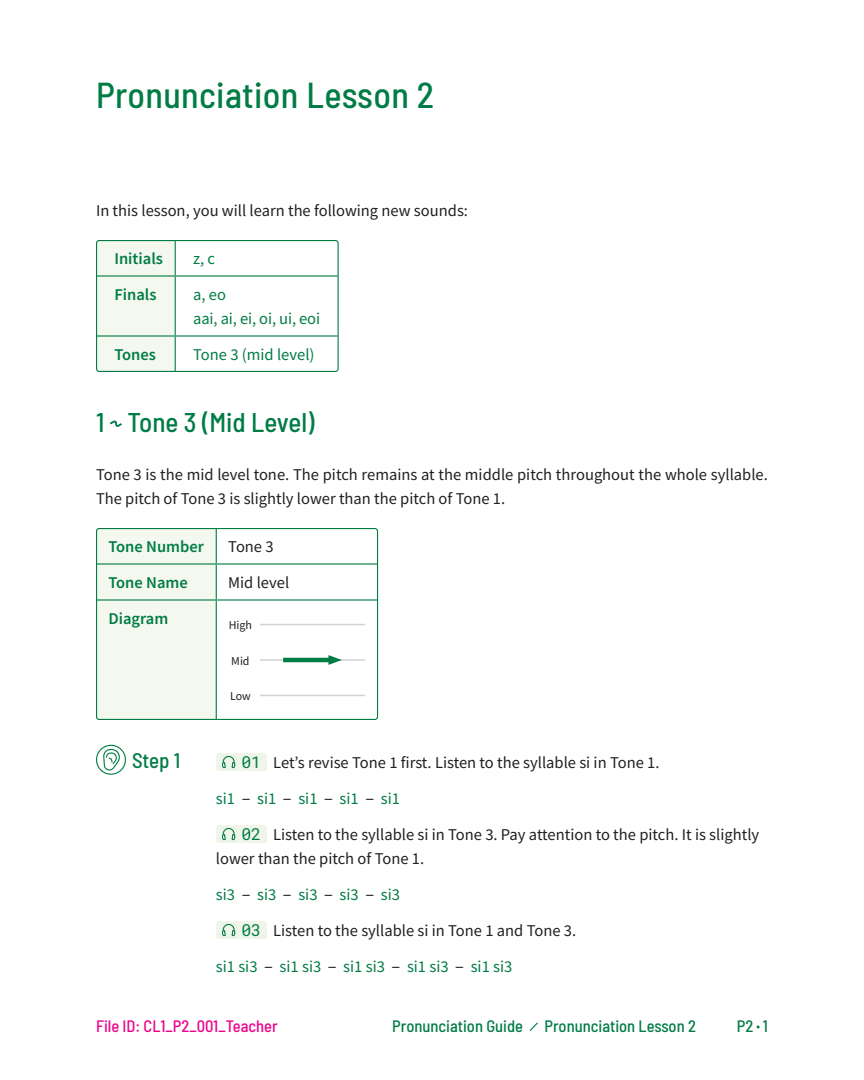
<style>
.page{position:relative;width:864px;height:1080px;background:#fff}
.page>*{position:absolute;margin:0;border:0;box-sizing:border-box;transform-origin:0 0}
.SectionHeading-Regular{font:500 semi-condensed 36px "Barlow";letter-spacing:.01em;color:#007c45}
.t1{font:500 semi-condensed 27px "Barlow";color:#007c45}
.BoxHeading-Regular{font:500 semi-condensed 21px "Barlow";color:#007c45}
.Main-Regular{font:16.5px/24px "Source Sans Pro";color:#231f20}
.Main-Regular_8T{font:16.5px "Source Sans Pro";color:#007c45}
.Main-Regular-2{font:600 16.5px "Source Sans Pro";color:#007c45}
.t2{font:500 semi-condensed 16.5px "Barlow";color:#007c45}
.Main-Regular-3{font:16.5px "Source Sans Pro";letter-spacing:-.005em;color:#007c45}
.Main-Regular-4{font:500 semi-condensed 16.5px "Barlow";color:#ed028c}
.t3{font:16.5px "Roboto Mono";color:#007c45}
.Main-Regular-5{font:12px "Source Sans Pro";color:#231f20}
.s1{font-family:"Noto Sans HK";color:#231f20}
</style>
<div class="page">
<svg style="left:529px;top:1022px;width:9px;height:9px"></svg>
<svg style="left:109px;top:420px;width:13px;height:7px"></svg>
<div style="left:98px;top:242px;width:77px;height:128px;background:#f4f8ee"></div>
<hr style="left:175px;top:241px;width:1px;height:34px;background:#007c45">
<hr style="left:97px;top:275px;width:78px;height:2px;background:#007c45">
<hr style="left:175px;top:275px;width:163px;height:2px;background:#007c45">
<hr style="left:175px;top:277px;width:1px;height:58px;background:#007c45">
<hr style="left:97px;top:335px;width:78px;height:2px;background:#007c45">
<hr style="left:175px;top:335px;width:163px;height:2px;background:#007c45">
<hr style="left:175px;top:337px;width:1px;height:34px;background:#007c45">
<div style="left:96px;top:240px;width:243px;height:132px;border:1px solid #007c45;border-radius:3px"></div>
<hr style="left:260px;top:624px;width:105px;height:1px;background:#d1d2d4">
<hr style="left:260px;top:659px;width:105px;height:2px;background:#d1d2d4">
<hr style="left:260px;top:695px;width:105px;height:1px;background:#d1d2d4">
<hr style="left:283px;top:658px;width:50px;height:4px;background:#007c45">
<svg style="left:328px;top:655px;width:14px;height:10px"></svg>
<div style="left:98px;top:530px;width:118px;height:188px;background:#f4f8ee"></div>
<hr style="left:97px;top:563px;width:119px;height:2px;background:#007c45">
<hr style="left:216px;top:563px;width:161px;height:2px;background:#007c45">
<hr style="left:97px;top:599px;width:119px;height:2px;background:#007c45">
<hr style="left:216px;top:599px;width:161px;height:2px;background:#007c45">
<hr style="left:216px;top:601px;width:1px;height:118px;background:#007c45">
<hr style="left:216px;top:529px;width:1px;height:34px;background:#007c45">
<hr style="left:216px;top:565px;width:1px;height:34px;background:#007c45">
<div style="left:96px;top:528px;width:282px;height:192px;border:1px solid #007c45;border-radius:3px"></div>
<svg style="left:96px;top:744px;width:30px;height:31px"></svg>
<div style="left:216px;top:753px;width:51px;height:18px;background:#f0f5e9;border-radius:3px"></div>
<svg style="left:221px;top:755px;width:15px;height:14px"></svg>
<div style="left:216px;top:825px;width:51px;height:18px;background:#f0f5e9;border-radius:3px"></div>
<svg style="left:221px;top:827px;width:15px;height:14px"></svg>
<div style="left:216px;top:921px;width:51px;height:18px;background:#f0f5e9;border-radius:3px"></div>
<svg style="left:221px;top:923px;width:15px;height:14px"></svg>
<p class="SectionHeading-Regular" style="left:96px;top:69px;width:340px">Pronunciation Lesson 2</p>
<p class="Main-Regular" style="left:96px;top:198px;width:374px">In this lesson, you will learn the following new sounds:</p>
<p class="Main-Regular-2" style="left:114px;top:248px;width:50px">Initials</p>
<p class="Main-Regular-3" style="left:193px;top:248px;width:23px">z, c</p>
<p class="Main-Regular-2" style="left:114px;top:284px;width:44px">Finals</p>
<p class="Main-Regular-3" style="left:193px;top:284px;width:34px">a, eo</p>
<p class="Main-Regular-3" style="left:193px;top:308px;width:128px">aai, ai, ei, oi, ui, eoi</p>
<p class="Main-Regular-2" style="left:114px;top:344px;width:43px">Tones</p>
<p class="Main-Regular-3" style="left:193px;top:344px;width:123px">Tone 3 (mid level)</p>
<p class="t1" style="left:96px;top:403px;width:220px">1 Tone 3 (Mid Level)</p>
<p class="Main-Regular" style="left:96px;top:462px;width:673px">Tone 3 is the mid level tone. The pitch remains at the middle pitch throughout the whole syllable.<br>The pitch of Tone 3 is slightly lower than the pitch of Tone 1.</p>
<p class="Main-Regular-2" style="left:108px;top:536px;width:97px">Tone Number</p>
<p class="Main-Regular" style="left:228px;top:534px;width:47px">Tone 3</p>
<p class="Main-Regular-2" style="left:108px;top:572px;width:81px">Tone Name</p>
<p class="Main-Regular" style="left:228px;top:570px;width:63px">Mid level</p>
<p class="Main-Regular-2" style="left:108px;top:608px;width:61px">Diagram</p>
<p class="Main-Regular-5" style="left:229px;top:618px;width:25px">High</p>
<p class="Main-Regular-5" style="left:231px;top:653px;width:20px">Mid</p>
<p class="Main-Regular-5" style="left:230px;top:688px;width:22px">Low</p>
<p class="BoxHeading-Regular" style="left:132px;top:745px;width:50px">Step 1</p>
<p class="Main-Regular" style="left:273px;top:750px;width:388px">Letʼs revise Tone 1 first. Listen to the syllable si in Tone 1.</p>
<p class="Main-Regular_8T" style="left:216px;top:788px;width:186px">si1 <span class="s1">‒</span> si1 <span class="s1">‒</span> si1 <span class="s1">‒</span> si1 <span class="s1">‒</span> si1</p>
<p class="Main-Regular" style="left:216px;top:822px;width:545px;text-indent:57px">Listen to the syllable si in Tone 3. Pay attention to the pitch. It is slightly lower than the pitch of Tone 1.</p>
<p class="Main-Regular_8T" style="left:216px;top:884px;width:186px">si3 <span class="s1">‒</span> si3 <span class="s1">‒</span> si3 <span class="s1">‒</span> si3 <span class="s1">‒</span> si3</p>
<p class="Main-Regular" style="left:273px;top:918px;width:304px">Listen to the syllable si in Tone 1 and Tone 3.</p>
<p class="Main-Regular_8T" style="left:216px;top:956px;width:298px">si1 si3 <span class="s1">‒</span> si1 si3 <span class="s1">‒</span> si1 si3 <span class="s1">‒</span> si1 si3 <span class="s1">‒</span> si1 si3</p>
<p class="t3" style="left:241px;top:751px;width:21px">01</p>
<p class="t3" style="left:241px;top:823px;width:21px">02</p>
<p class="t3" style="left:241px;top:919px;width:21px">03</p>
<p class="Main-Regular-4" style="left:96px;top:1014px;width:183px">File ID: CL1_P2_001_Teacher</p>
<p class="t2" style="left:392px;top:1014px;width:132px">Pronunciation Guide</p>
<p class="t2" style="left:545px;top:1014px;width:153px">Pronunciation Lesson 2</p>
<p class="t2" style="left:737px;top:1014px;width:33px">P2 1</p>
</div>
